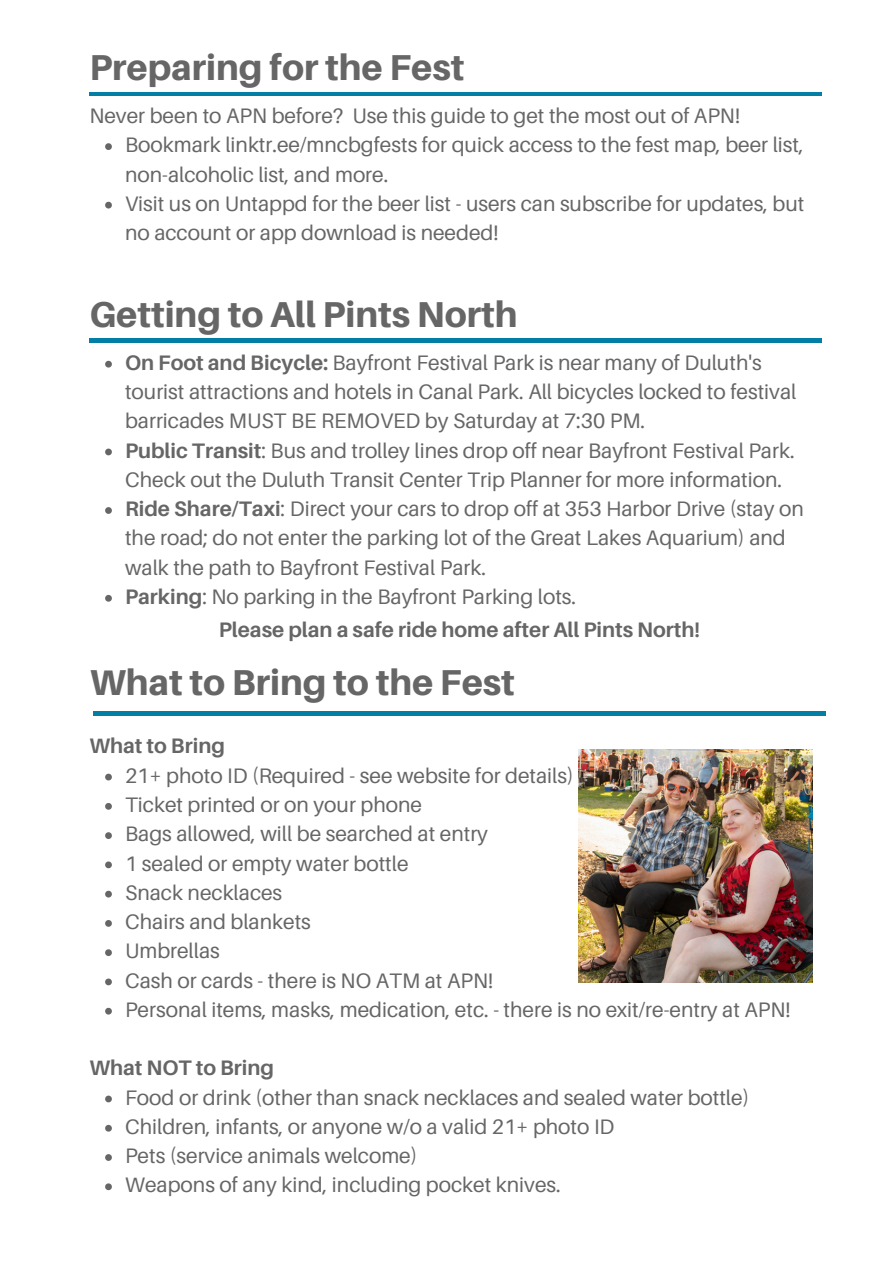
<style>
.page{position:relative;width:894px;height:1264px;background:#fff}
.page>*{position:absolute;margin:0;border:0;box-sizing:border-box;transform-origin:0 0}
.t1{font:800 36px "Aileron";color:#666}
.t2{font:21px/29.2px "Aileron";color:#666}
.t3{font:700 21px "Aileron";color:#666}
.s1{font-weight:700}
</style>
<div class="page">
<hr style="left:89px;top:339px;width:732px;height:3px;background:#037fa5">
<hr style="left:89px;top:92px;width:732px;height:3px;background:#037fa5">
<hr style="left:93px;top:711px;width:732px;height:4px;background:#037fa5">
<svg style="left:105px;top:773px;width:7px;height:7px"></svg>
<svg style="left:105px;top:803px;width:7px;height:6px"></svg>
<svg style="left:105px;top:832px;width:7px;height:7px"></svg>
<svg style="left:105px;top:861px;width:7px;height:7px"></svg>
<svg style="left:105px;top:890px;width:7px;height:7px"></svg>
<svg style="left:105px;top:920px;width:7px;height:6px"></svg>
<svg style="left:105px;top:949px;width:7px;height:7px"></svg>
<svg style="left:105px;top:978px;width:7px;height:7px"></svg>
<svg style="left:105px;top:1007px;width:7px;height:7px"></svg>
<svg style="left:105px;top:1095px;width:7px;height:7px"></svg>
<svg style="left:105px;top:1124px;width:7px;height:7px"></svg>
<svg style="left:105px;top:1154px;width:7px;height:6px"></svg>
<svg style="left:105px;top:1183px;width:7px;height:7px"></svg>
<img style="left:578px;top:749px;width:234px;height:233px">
<svg style="left:105px;top:361px;width:7px;height:6px"></svg>
<svg style="left:105px;top:448px;width:7px;height:7px"></svg>
<svg style="left:105px;top:507px;width:7px;height:7px"></svg>
<svg style="left:105px;top:595px;width:7px;height:6px"></svg>
<svg style="left:105px;top:143px;width:7px;height:7px"></svg>
<svg style="left:105px;top:202px;width:7px;height:6px"></svg>
<p class="t1" style="left:89px;top:45px;width:376px">Preparing for the Fest</p>
<p class="t2" style="left:89px;top:101px;width:652px">Never been to APN before? Use this guide to get the most out of APN!</p>
<p class="t2" style="left:125px;top:130px;width:680px">Bookmark linktr.ee/mncbgfests for quick access to the fest map, beer list, non-alcoholic list, and more.</p>
<h2 class="t2" style="left:125px;top:188px;width:680px">Visit us on Untappd for the beer list - users can subscribe for updates, but no account or app download is needed!</h2>
<p class="t1" style="left:89px;top:292px;width:429px">Getting to All Pints North</p>
<p class="t2" style="left:125px;top:347px;width:672px"><span class="s1">On Foot and Bicycle:</span> Bayfront Festival Park is near many of Duluth's tourist attractions and hotels in Canal Park. All bicycles locked to festival barricades MUST BE REMOVED by Saturday at 7:30 PM.</p>
<p class="t2" style="left:125px;top:435px;width:671px"><span class="s1">Public Transit</span>: Bus and trolley lines drop off near Bayfront Festival Park.<br>Check out the Duluth Transit Center Trip Planner for more information.</p>
<p class="t2" style="left:125px;top:493px;width:680px"><span class="s1">Ride Share/Taxi</span>: Direct your cars to drop off at 353 Harbor Drive (stay on the road; do not enter the parking lot of the Great Lakes Aquarium) and walk the path to Bayfront Festival Park.</p>
<p class="t2" style="left:125px;top:581px;width:452px"><span class="s1">Parking</span>: No parking in the Bayfront Parking lots.</p>
<p class="t3" style="left:219px;top:616px;width:482px">Please plan a safe ride home after All Pints North!</p>
<p class="t1" style="left:90px;top:659px;width:426px">What to Bring to the Fest</p>
<h1 class="t3" style="left:89px;top:733px;width:137px">What to Bring</h1>
<p class="t2" style="left:125px;top:760px;width:450px">21+ photo ID (Required - see website for details)</p>
<p class="t2" style="left:125px;top:789px;width:298px">Ticket printed or on your phone</p>
<p class="t2" style="left:125px;top:818px;width:364px">Bags allowed, will be searched at entry</p>
<p class="t2" style="left:125px;top:848px;width:285px">1 sealed or empty water bottle</p>
<h1 class="t2" style="left:125px;top:877px;width:159px">Snack necklaces</h1>
<p class="t2" style="left:125px;top:906px;width:187px">Chairs and blankets</p>
<p class="t2" style="left:125px;top:935px;width:96px">Umbrellas</p>
<p class="t2" style="left:125px;top:965px;width:369px">Cash or cards - there is NO ATM at APN!</p>
<p class="t2" style="left:125px;top:994px;width:667px">Personal items, masks, medication, etc. - there is no exit/re-entry at APN!</p>
<p class="t3" style="left:89px;top:1054px;width:186px">What NOT to Bring</p>
<h2 class="t2" style="left:125px;top:1082px;width:625px">Food or drink (other than snack necklaces and sealed water bottle)</h2>
<h1 class="t2" style="left:125px;top:1111px;width:490px">Children, infants, or anyone w/o a valid 21+ photo ID</h1>
<p class="t2" style="left:125px;top:1140px;width:294px">Pets (service animals welcome)</p>
<p class="t2" style="left:125px;top:1169px;width:437px">Weapons of any kind, including pocket knives.</p>
</div>
